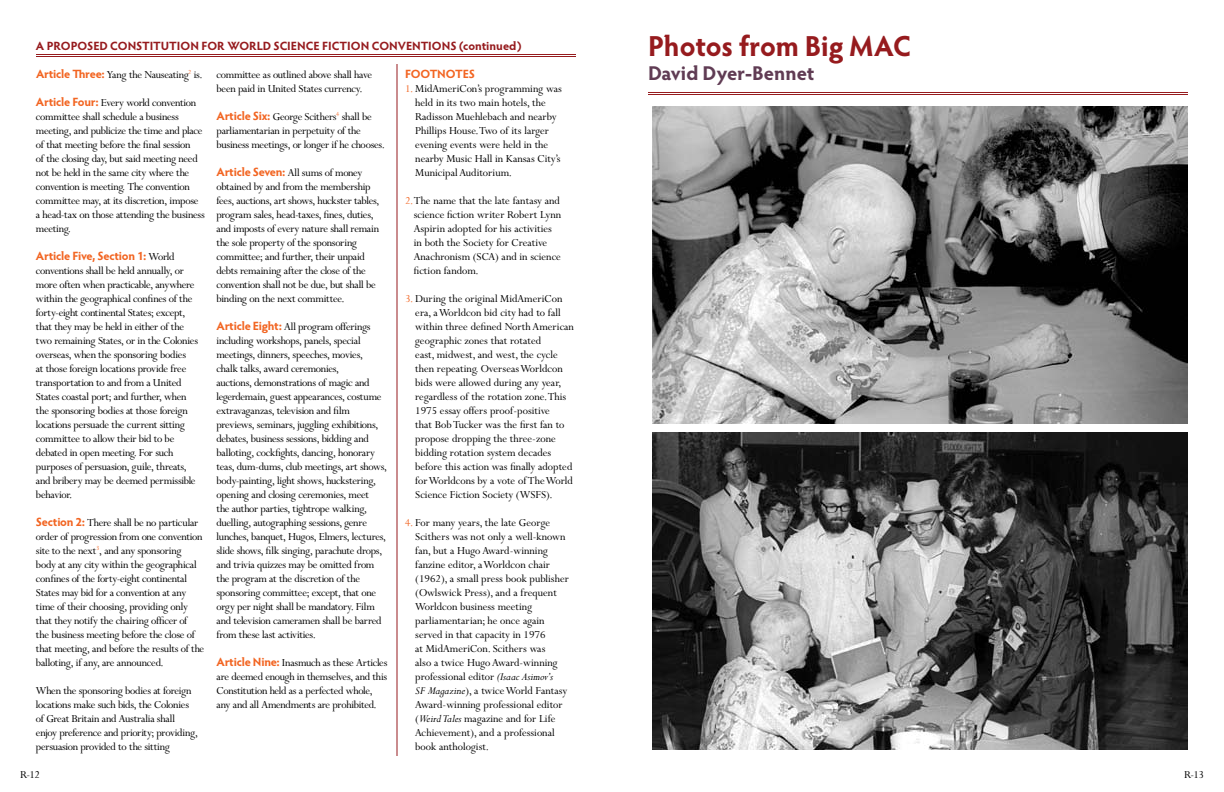
<style>
.page{position:relative;width:1224px;height:792px;background:#fff}
.page>*{position:absolute;margin:0;border:0;box-sizing:border-box;transform-origin:0 0}
.t1{font:700 29px "Hypatia Sans Pro";color:#961b1e}
.t2{font:700 20px "Hypatia Sans Pro";color:#603c54}
.t3{font:12px/14px "Perpetua MT Std";letter-spacing:-.015em;color:#000}
.t4{font:700 12px "Hypatia Sans Pro";letter-spacing:-.005em;color:#961b1e}
.t5{font:700 12px "Hypatia Sans Pro";letter-spacing:-.015em;color:#f26522}
.s1{font-family:"Hypatia Sans Pro";font-weight:700;color:#f26522}
.s2{color:#f26522}
.s3{font-style:italic}
</style>
<div class="page">
<hr style="left:396px;top:64px;width:2px;height:692px;background:#961b1e">
<hr style="left:36px;top:54px;width:540px;height:1px;background:#961b1e">
<hr style="left:36px;top:56px;width:540px;height:1px;background:#961b1e">
<hr style="left:648px;top:92px;width:540px;height:1px;background:#961b1e">
<hr style="left:648px;top:94px;width:540px;height:1px;background:#961b1e">
<img style="left:653px;top:106px;width:535px;height:317px">
<img style="left:653px;top:433px;width:535px;height:317px">
<p class="t4" style="left:36px;top:37px;width:487px">A PROPOSED CONSTITUTION FOR WORLD SCIENCE FICTION CONVENTIONS (continued)</p>
<h1 class="t1" style="left:648px;top:26px;width:265px">Photos from Big MAC</h1>
<h1 class="t2" style="left:648px;top:59px;width:168px">David Dyer-Bennet</h1>
<p class="t3" style="left:36px;top:68px;width:168px"><span class="s1">Article Three:</span> Yang the Nauseating<sup>2</sup> is.</p>
<p class="t3" style="left:36px;top:96px;width:170px"><span class="s1">Article Four:</span> Every world convention committee shall schedule a business meeting, and publicize the time and place of that meeting before the final session<br>of the closing day, but said meeting need not be held in the same city where the convention is meeting. The convention committee may, at its discretion, impose a head-tax on those attending the business meeting.</p>
<p class="t3" style="left:36px;top:250px;width:164px"><span class="s1">Article Five, Section 1:</span> World conventions shall be held annually, or more often when practicable, anywhere within the geographical confines of the forty-eight continental States; except, that they may be held in either of the two remaining States, or in the Colonies overseas, when the sponsoring bodies<br>at those foreign locations provide free transportation to and from a United States coastal port; and further, when the sponsoring bodies at those foreign locations persuade the current sitting committee to allow their bid to be debated in open meeting. For such purposes of persuasion, guile, threats, and bribery may be deemed permissible behavior.</p>
<p class="t3" style="left:36px;top:516px;width:170px"><span class="s1">Section 2:</span> There shall be no particular order of progression from one convention site to the next<sup>3</sup>, and any sponsoring body at any city within the geographical confines of the forty-eight continental States may bid for a convention at any time of their choosing, providing only that they notify the chairing officer of<br>the business meeting before the close of that meeting, and before the results of the balloting, if any, are announced.</p>
<p class="t3" style="left:36px;top:684px;width:163px">When the sponsoring bodies at foreign locations make such bids, the Colonies of Great Britain and Australia shall enjoy preference and priority; providing, persuasion provided to the sitting</p>
<p class="t5" style="left:405px;top:65px;width:72px">FOOTNOTES</p>
<p class="t3" style="left:415px;top:82px;width:148px;text-indent:-10px"><span class="s2">1.</span> MidAmeriCon’s programming was held in its two main hotels, the<br>Radisson Muehlebach and nearby<br>Phillips House. Two of its larger evening events were held in the nearby Music Hall in Kansas City’s<br>Municipal Auditorium.</p>
<p class="t3" style="left:414px;top:194px;width:149px;text-indent:-9px"><span class="s2">2.</span> The name that the late fantasy and science fiction writer Robert Lynn<br>Aspirin adopted for his activities in both the Society for Creative<br>Anachronism (SCA) and in science fiction fandom.</p>
<p class="t3" style="left:415px;top:292px;width:160px;text-indent:-10px"><span class="s2">3.</span> During the original MidAmeriCon era, a Worldcon bid city had to fall within three defined North American geographic zones that rotated<br>east, midwest, and west, the cycle then repeating. Overseas Worldcon bids were allowed during any year, regardless of the rotation zone. This 1975 essay offers proof-positive<br>that Bob Tucker was the first fan to propose dropping the three-zone bidding rotation system decades before this action was finally adopted for Worldcons by a vote of The World Science Fiction Society (WSFS).</p>
<p class="t3" style="left:415px;top:516px;width:155px;text-indent:-10px"><span class="s2">4.</span> For many years, the late George<br>Scithers was not only a well-known fan, but a Hugo Award-winning fanzine editor, a Worldcon chair (1962), a small press book publisher (Owlswick Press), and a frequent<br>Worldcon business meeting parliamentarian; he once again served in that capacity in 1976<br>at MidAmeriCon. Scithers was<br>also a twice Hugo Award-winning professional editor <span class="s3">(Isaac Asimov’s<br>SF Magazine</span>), a twice World Fantasy<br>Award-winning professional editor (<span class="s3">Weird Tales</span> magazine and for Life<br>Achievement), and a professional book anthologist.</p>
<p class="t3" style="left:216px;top:68px;width:157px">committee as outlined above shall have been paid in United States currency.</p>
<p class="t3" style="left:216px;top:110px;width:170px"><span class="s1">Article Six:</span> George Scithers<sup>4</sup> shall be parliamentarian in perpetuity of the business meetings, or longer if he chooses.</p>
<p class="t3" style="left:216px;top:166px;width:164px"><span class="s1">Article Seven:</span> All sums of money obtained by and from the membership fees, auctions, art shows, huckster tables, program sales, head-taxes, fines, duties, and imposts of every nature shall remain the sole property of the sponsoring committee; and further, their unpaid debts remaining after the close of the convention shall not be due, but shall be binding on the next committee.</p>
<p class="t3" style="left:216px;top:320px;width:172px"><span class="s1">Article Eight:</span> All program offerings including workshops, panels, special meetings, dinners, speeches, movies, chalk talks, award ceremonies,<br>auctions, demonstrations of magic and legerdemain, guest appearances, costume extravaganzas, television and film previews, seminars, juggling exhibitions, debates, business sessions, bidding and balloting, cockfights, dancing, honorary teas, dum-dums, club meetings, art shows, body-painting, light shows, huckstering, opening and closing ceremonies, meet<br>the author parties, tightrope walking, duelling, autographing sessions, genre lunches, banquet, Hugos, Elmers, lectures, slide shows, filk singing, parachute drops, and trivia quizzes may be omitted from the program at the discretion of the sponsoring committee; except, that one orgy per night shall be mandatory. Film and television cameramen shall be barred from these last activities.</p>
<p class="t3" style="left:216px;top:656px;width:172px"><span class="s1">Article Nine:</span> Inasmuch as these Articles are deemed enough in themselves, and this Constitution held as a perfected whole, any and all Amendments are prohibited.</p>
<p class="t3" style="left:20px;top:768px;width:22px">R-12</p>
<p class="t3" style="left:1184px;top:768px;width:21px">R-13</p>
</div>
